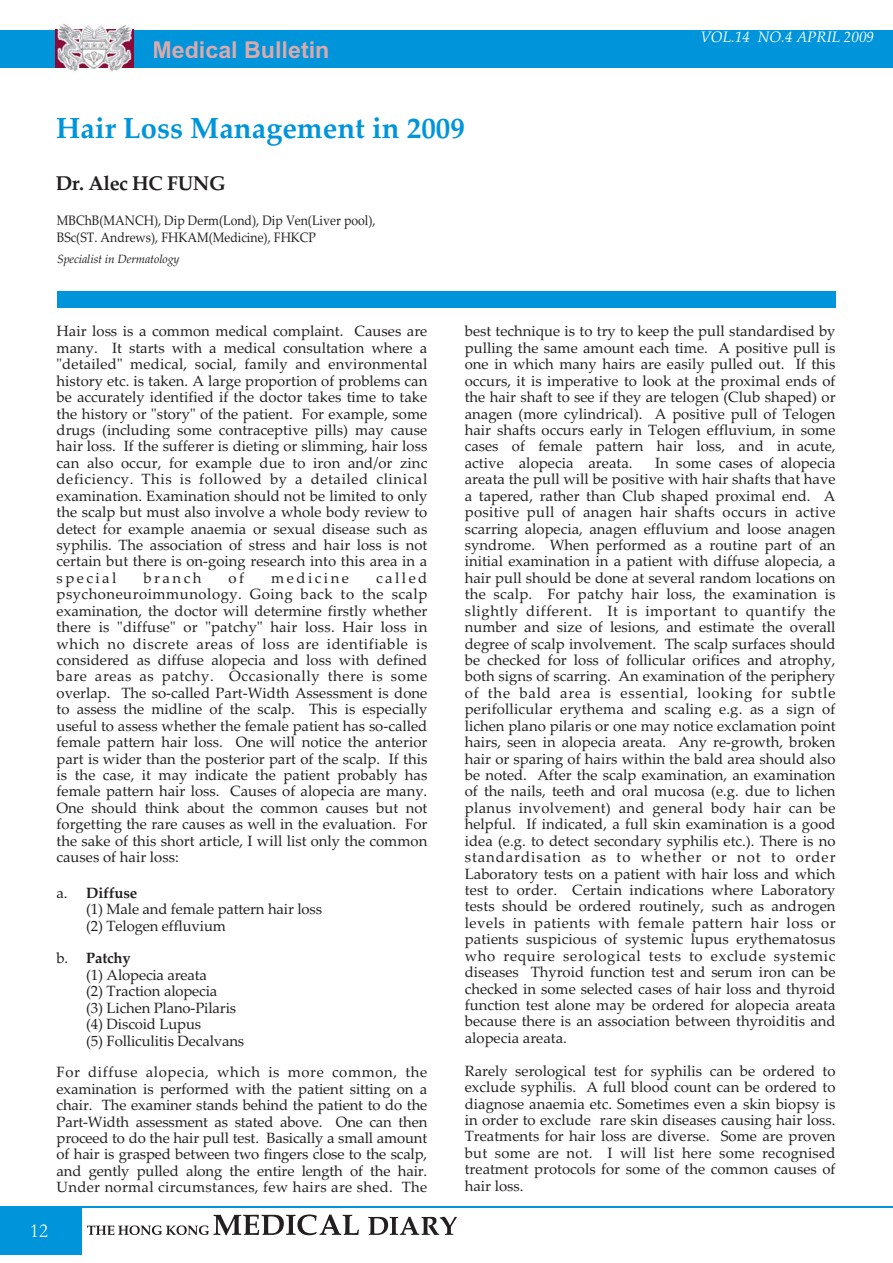
<style>
.page{position:relative;width:893px;height:1263px;background:#fff}
.page>*{position:absolute;margin:0;border:0;box-sizing:border-box;transform-origin:0 0}
.t1{font:700 29.1px "Palatino Linotype";color:#0095da}
.t2{font:700 23.25px "Arial";color:#d8aaad}
.t3{font:700 19.95px "Palatino Linotype";letter-spacing:-.02em;color:#231f20}
.t4{font:19.95px "Garamond";color:#fff;scale:.94 1}
.t5{font:italic 15.15px "Palatino Linotype";color:#fff}
.t6{font:14.85px/16.5px "Palatino Linotype";color:#231f20;text-align:justify}
.t7{font:700 14.85px "Palatino Linotype";letter-spacing:-.01em;color:#231f20}
.t8{font:14.85px "Palatino Linotype";letter-spacing:.165em;color:#231f20}
.t9{font:13.65px/17.1px "Palatino Linotype";color:#231f20;scale:.9 1}
.t10{font:italic 12px "Palatino Linotype";letter-spacing:-.01em;color:#231f20}
</style>
<div class="page">
<div style="left:0;top:30px;width:893px;height:38px;background:#0095da"></div>
<img style="left:55px;top:23px;width:78px;height:49px">
<img style="left:55px;top:30px;width:78px;height:38px">
<hr style="left:0;top:1206px;width:893px;height:2px;background:#0095da">
<svg style="left:87px;top:1215px;width:272px;height:20px"></svg>
<svg style="left:368px;top:1217px;width:89px;height:18px"></svg>
<div style="left:0;top:1206px;width:81px;height:49px;background:#0095da"></div>
<div style="left:57px;top:291px;width:778px;height:16px;background:#0095da"></div>
<h2 class="t2" style="left:152px;top:41px;width:178px">Medical Bulletin</h2>
<h1 class="t1" style="left:56px;top:117px;width:410px">Hair Loss Management in 2009</h1>
<h3 class="t3" style="left:56px;top:175px;width:171px">Dr. Alec HC FUNG</h3>
<p class="t9" style="left:57px;top:214px;width:356px">MBChB(MANCH), Dip Derm(Lond), Dip Ven(Liver pool),<br>BSc(ST. Andrews), FHKAM(Medicine), FHKCP</p>
<p class="t10" style="left:57px;top:254px;width:124px">Specialist in Dermatology</p>
<p class="t5" style="left:701px;top:32px;width:175px">VOL.14 NO.4 APRIL 2009</p>
<p class="t6" style="left:57px;top:325px;width:372px">Hair loss is a common medical complaint. Causes are many. It starts with a medical consultation where a "detailed" medical, social, family and environmental history etc. is taken. A large proportion of problems can be accurately identified if the doctor takes time to take the history or "story" of the patient. For example, some drugs (including some contraceptive pills) may cause hair loss. If the sufferer is dieting or slimming, hair loss can also occur, for example due to iron and/or zinc deficiency. This is followed by a detailed clinical examination. Examination should not be limited to only the scalp but must also involve a whole body review to detect for example anaemia or sexual disease such as syphilis. The association of stress and hair loss is not certain but there is on-going research into this area in a special</p>
<p class="t6" style="left:144px;top:571px;width:59px">branch</p>
<p class="t6" style="left:229px;top:571px;width:17px">of</p>
<p class="t8" style="left:271px;top:572px;width:79px">medicine</p>
<p class="t6" style="left:57px;top:571px;width:372px;text-indent:319px">called psychoneuroimmunology. Going back to the scalp examination, the doctor will determine firstly whether there is "diffuse" or "patchy" hair loss. Hair loss in which no discrete areas of loss are identifiable is considered as diffuse alopecia and loss with defined bare areas as patchy. Occasionally there is some overlap. The so-called Part-Width Assessment is done to assess the midline of the scalp. This is especially useful to assess whether the female patient has so-called female pattern hair loss. One will notice the anterior part is wider than the posterior part of the scalp. If this is the case, it may indicate the patient probably has female pattern hair loss. Causes of alopecia are many.<br>One should think about the common causes but not forgetting the rare causes as well in the evaluation. For the sake of this short article, I will list only the common causes of hair loss:</p>
<p class="t6" style="left:57px;top:886px;width:13px">a.</p>
<p class="t6" style="left:57px;top:952px;width:13px">b.</p>
<p class="t7" style="left:86px;top:887px;width:53px">Diffuse</p>
<p class="t6" style="left:86px;top:903px;width:237px">(1) Male and female pattern hair loss (2) Telogen effluvium</p>
<p class="t7" style="left:86px;top:953px;width:46px">Patchy</p>
<p class="t6" style="left:86px;top:968px;width:160px;text-align:left">(1) Alopecia areata<br>(2) Traction alopecia<br>(3) Lichen Plano-Pilaris (4) Discoid Lupus<br>(5) Folliculitis Decalvans</p>
<p class="t6" style="left:57px;top:1066px;width:372px">For diffuse alopecia, which is more common, the examination is performed with the patient sitting on a chair. The examiner stands behind the patient to do the Part-Width assessment as stated above. One can then proceed to do the hair pull test. Basically a small amount of hair is grasped between two fingers close to the scalp, and gently pulled along the entire length of the hair.<br>Under normal circumstances, few hairs are shed. The</p>
<h3 class="t4" style="left:30px;top:1219px;width:20px">12</h3>
<p class="t6" style="left:465px;top:325px;width:372px">best technique is to try to keep the pull standardised by pulling the same amount each time. A positive pull is one in which many hairs are easily pulled out. If this occurs, it is imperative to look at the proximal ends of the hair shaft to see if they are telogen (Club shaped) or anagen (more cylindrical). A positive pull of Telogen hair shafts occurs early in Telogen effluvium, in some cases of female pattern hair loss, and in acute, active alopecia areata.</p>
<p class="t6" style="left:465px;top:456px;width:372px;text-indent:190px">In some cases of alopecia areata the pull will be positive with hair shafts that have a tapered, rather than Club shaped proximal end. A positive pull of anagen hair shafts occurs in active scarring alopecia, anagen effluvium and loose anagen syndrome. When performed as a routine part of an initial examination in a patient with diffuse alopecia, a hair pull should be done at several random locations on the scalp. For patchy hair loss, the examination is slightly different. It is important to quantify the number and size of lesions, and estimate the overall degree of scalp involvement. The scalp surfaces should be checked for loss of follicular orifices and atrophy, both signs of scarring. An examination of the periphery of the bald area is essential, looking for subtle perifollicular erythema and scaling e.g. as a sign of lichen plano pilaris or one may notice exclamation point hairs, seen in alopecia areata. Any re-growth, broken hair or sparing of hairs within the bald area should also be noted. After the scalp examination, an examination of the nails, teeth and oral mucosa (e.g. due to lichen planus involvement) and general body hair can be helpful. If indicated, a full skin examination is a good idea (e.g. to detect secondary syphilis etc.). There is no standardisation as to whether or not to order Laboratory tests on a patient with hair loss and which test to order. Certain indications where Laboratory tests should be ordered routinely, such as androgen levels in patients with female pattern hair loss or patients suspicious of systemic lupus erythematosus who require serological tests to exclude systemic diseases Thyroid function test and serum iron can be checked in some selected cases of hair loss and thyroid function test alone may be ordered for alopecia areata because there is an association between thyroiditis and alopecia areata.</p>
<p class="t6" style="left:465px;top:1064px;width:372px">Rarely serological test for syphilis can be ordered to exclude syphilis. A full blood count can be ordered to diagnose anaemia etc. Sometimes even a skin biopsy is in order to exclude rare skin diseases causing hair loss.<br>Treatments for hair loss are diverse. Some are proven but some are not. I will list here some recognised treatment protocols for some of the common causes of hair loss.</p>
</div>
